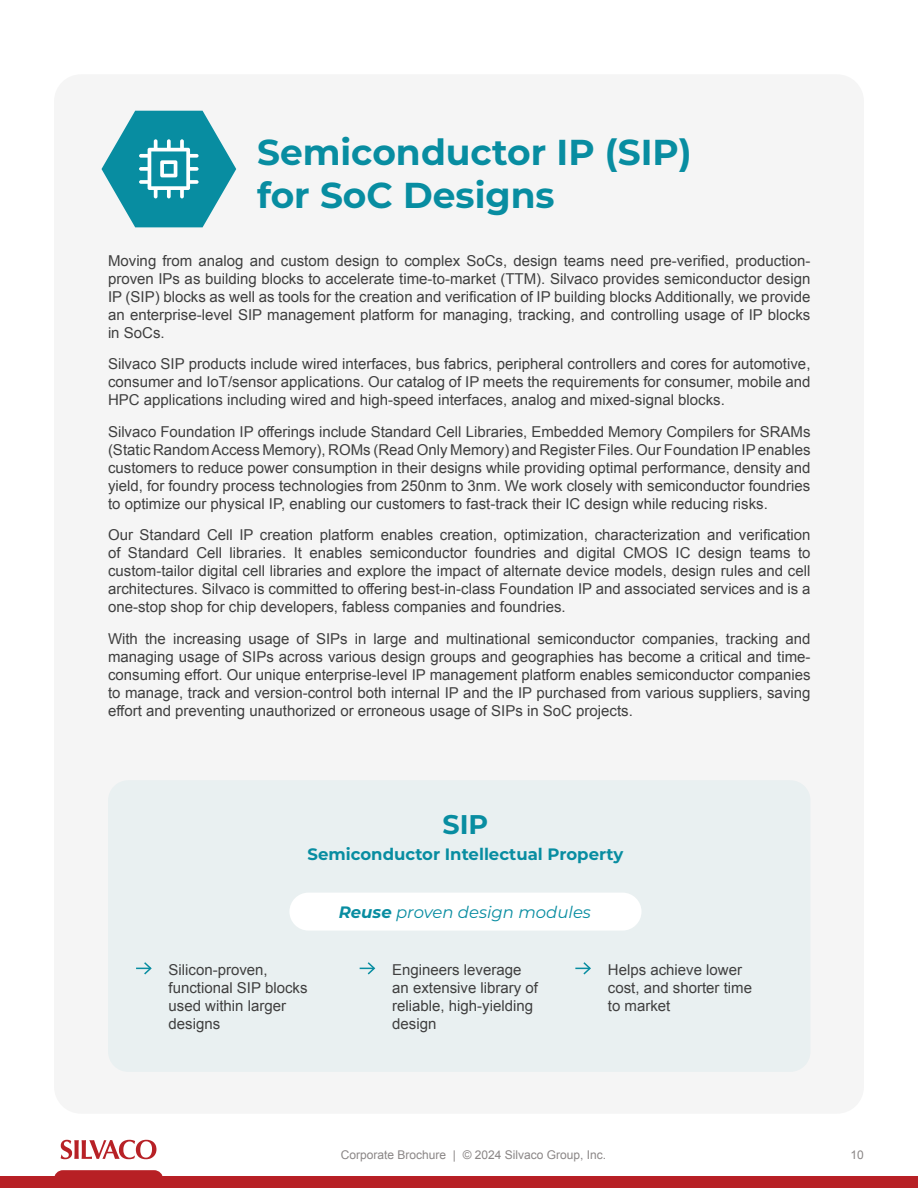
<style>
.page{position:relative;width:918px;height:1188px;background:#fff}
.page>*{position:absolute;margin:0;border:0;box-sizing:border-box;transform-origin:0 0}
.t1{font:700 36px/43.2px "Montserrat";color:#088da1}
.t2{font:700 27px "Montserrat";color:#088da1}
.t3{font:700 16.5px "Montserrat";color:#088da1}
.t4{font:italic 16.5px "Montserrat";color:#088da1}
.t5{font:15px/18px "Arial";color:#3f3f3f;text-align:justify}
.t6{font:12px "Arial";color:#8a8686}
.s1{font-weight:700}
</style>
<div class="page">
<div style="left:0;top:1176px;width:918px;height:12px;background:#b72025"></div>
<div style="left:54px;top:1170px;width:109px;height:18px;background:#b72025;border-radius:9px"></div>
<svg style="left:61px;top:1140px;width:95px;height:19px"></svg>
<div style="left:54px;top:74px;width:810px;height:1040px;background:#f5f5f5;border-radius:27px"></div>
<svg style="left:102px;top:111px;width:134px;height:116px"></svg>
<div style="left:108px;top:780px;width:703px;height:292px;background:#e9f0f1;border-radius:20px"></div>
<div style="left:289px;top:893px;width:353px;height:38px;background:#fff;border-radius:19px"></div>
<svg style="left:136px;top:962px;width:16px;height:13px"></svg>
<svg style="left:360px;top:962px;width:16px;height:13px"></svg>
<svg style="left:575px;top:962px;width:16px;height:13px"></svg>
<h1 class="t1" style="left:257px;top:129px;width:436px">Semiconductor IP (SIP) for SoC Designs</h1>
<p class="t5" style="left:108px;top:252px;width:704px">Moving from analog and custom design to complex SoCs, design teams need pre-verified, production&shy;proven IPs as building blocks to accelerate time-to-market (TTM). Silvaco provides semiconductor design IP (SIP) blocks as well as tools for the creation and verification of IP building blocks Additionally, we provide an enterprise-level SIP management platform for managing, tracking, and controlling usage of IP blocks in SoCs.</p>
<p class="t5" style="left:108px;top:355px;width:704px">Silvaco SIP products include wired interfaces, bus fabrics, peripheral controllers and cores for automotive, consumer and IoT/sensor applications. Our catalog of IP meets the requirements for consumer, mobile and HPC applications including wired and high-speed interfaces, analog and mixed-signal blocks.</p>
<p class="t5" style="left:108px;top:423px;width:704px">Silvaco Foundation IP offerings include Standard Cell Libraries, Embedded Memory Compilers for SRAMs (Static Random Access Memory), ROMs (Read Only Memory) and Register Files. Our Foundation IP enables customers to reduce power consumption in their designs while providing optimal performance, density and yield, for foundry process technologies from 250nm to 3nm. We work closely with semiconductor foundries to optimize our physical IP, enabling our customers to fast-track their IC design while reducing risks.</p>
<p class="t5" style="left:108px;top:526px;width:704px">Our Standard Cell IP creation platform enables creation, optimization, characterization and verification of Standard Cell libraries. It enables semiconductor foundries and digital CMOS IC design teams to custom-tailor digital cell libraries and explore the impact of alternate device models, design rules and cell architectures. Silvaco is committed to offering best-in-class Foundation IP and associated services and is a one-stop shop for chip developers, fabless companies and foundries.</p>
<p class="t5" style="left:108px;top:630px;width:704px">With the increasing usage of SIPs in large and multinational semiconductor companies, tracking and managing usage of SIPs across various design groups and geographies has become a critical and time&shy;consuming effort. Our unique enterprise-level IP management platform enables semiconductor companies to manage, track and version-control both internal IP and the IP purchased from various suppliers, saving effort and preventing unauthorized or erroneous usage of SIPs in SoC projects.</p>
<h2 class="t2" style="left:443px;top:805px;width:47px">SIP</h2>
<p class="t3" style="left:308px;top:843px;width:317px">Semiconductor Intellectual Property</p>
<p class="t4" style="left:339px;top:901px;width:254px"><span class="s1">Reuse</span> proven design modules</p>
<p class="t5" style="left:169px;top:961px;width:140px;text-align:left">Silicon-proven, functional SIP blocks used within larger designs</p>
<p class="t5" style="left:392px;top:961px;width:147px;text-align:left">Engineers leverage an extensive library of reliable, high-yielding design</p>
<p class="t5" style="left:608px;top:961px;width:146px;text-align:left">Helps achieve lower cost, and shorter time to market</p>
<p class="t6" style="left:341px;top:1147px;width:267px">Corporate Brochure | © 2024 Silvaco Group, Inc.</p>
<p class="t6" style="left:851px;top:1147px;width:15px">10</p>
</div>
